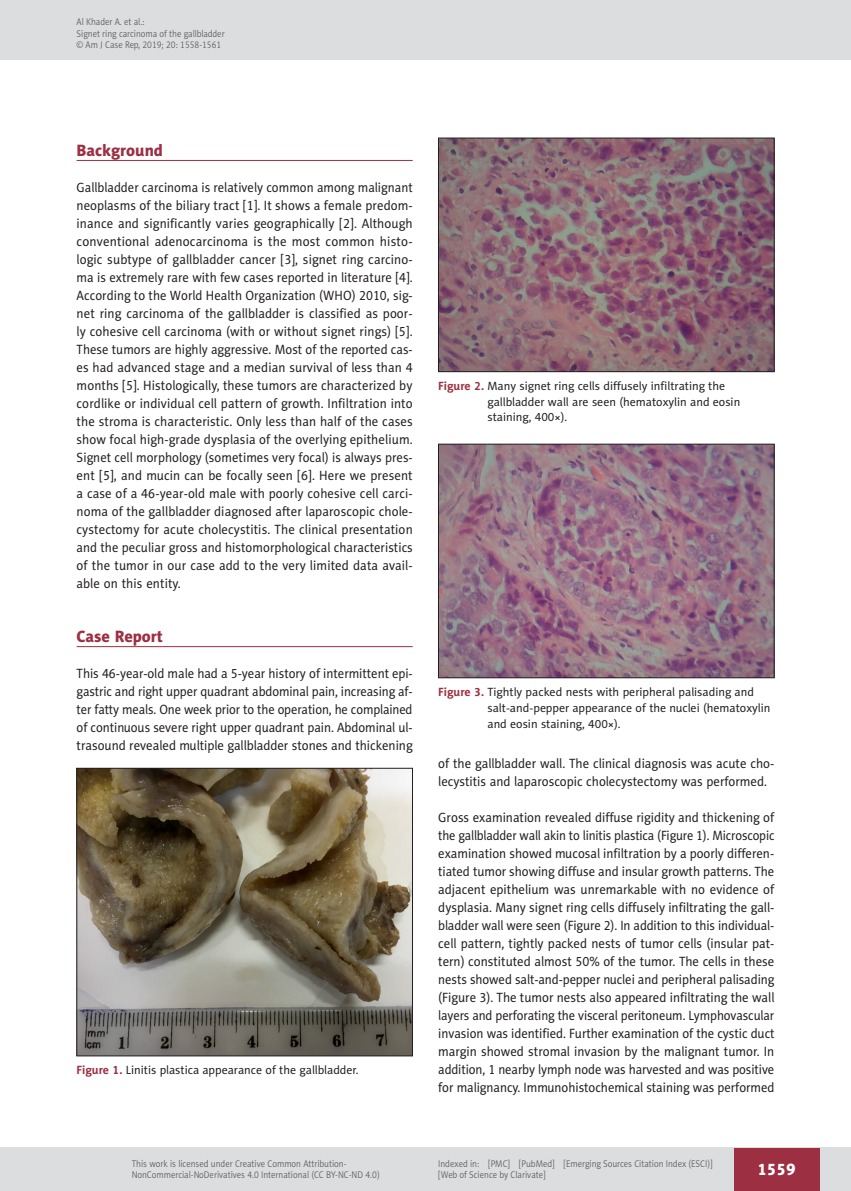
<style>
.page{position:relative;width:851px;height:1191px;background:#fff}
.page>*{position:absolute;margin:0;border:0;box-sizing:border-box;transform-origin:0 0}
.AJCR_Headline_1{font:16.5px "Naomi Sans EFN Heavy";color:#9d2f42}
.t1{font:16.5px "Naomi Sans EFN Heavy";color:#fff}
.AJCR_Body{font:13.5px/18px "Naomi Sans EFN";color:#231f20;text-align:justify;scale:.94 1}
.AJCR_Body-2{font:13.5px/18px "Naomi Sans EFN";color:#231f20;scale:.95 1}
.AJCR_Rycina_tytul{font:12px/15.8px "Naomi Sans EFN";color:#231f20}
.AJCR_pagina_zywa{font:9.75px/11.2px "Naomi Sans EFN Light";color:#57585a;scale:.9 1}
.AJCR_pagina_sygnatur{font:9.75px "Naomi Sans EFN Light";color:#57585a;scale:.9 1}
.s1{font-weight:700;color:#9d2f42}
</style>
<div class="page">
<hr style="left:77px;top:160px;width:335px;height:1px;background:#9d2f42">
<hr style="left:77px;top:646px;width:335px;height:1px;background:#9d2f42">
<img style="left:79px;top:770px;width:331px;height:284px">
<div style="left:77px;top:768px;width:335px;height:288px;border:1px solid #231f20"></div>
<img style="left:440px;top:140px;width:332px;height:230px">
<div style="left:438px;top:138px;width:336px;height:234px;border:1px solid #231f20"></div>
<img style="left:440px;top:446px;width:332px;height:230px">
<div style="left:438px;top:444px;width:336px;height:234px;border:1px solid #231f20"></div>
<div style="left:0;top:1148px;width:850px;height:43px;background:#dcdddf"></div>
<div style="left:733px;top:1147px;width:86px;height:43px;background:#9d2f42"></div>
<div style="left:0;top:0;width:850px;height:60px;background:#dcdddf"></div>
<p class="AJCR_pagina_zywa" style="left:77px;top:16px;width:166px">Al Khader A. et al.:<br>Signet ring carcinoma of the gallbladder</p>
<p class="AJCR_pagina_sygnatur" style="left:77px;top:39px;width:162px">© Am J Case Rep, 2019; 20: 1558-1561</p>
<p class="AJCR_Headline_1" style="left:77px;top:140px;width:88px">Background</p>
<p class="AJCR_Body" style="left:77px;top:178px;width:359px">Gallbladder carcinoma is relatively common among malignant neoplasms of the biliary tract [1]. It shows a female predom&shy;inance and significantly varies geographically [2]. Although conventional adenocarcinoma is the most common histo&shy;logic subtype of gallbladder cancer [3], signet ring carcino&shy;ma is extremely rare with few cases reported in literature [4].<br>According to the World Health Organization (WHO) 2010, sig&shy;net ring carcinoma of the gallbladder is classified as poor&shy;ly cohesive cell carcinoma (with or without signet rings) [5].<br>These tumors are highly aggressive. Most of the reported cas&shy;es had advanced stage and a median survival of less than 4 months [5]. Histologically, these tumors are characterized by cordlike or individual cell pattern of growth. Infiltration into the stroma is characteristic. Only less than half of the cases show focal high-grade dysplasia of the overlying epithelium.<br>Signet cell morphology (sometimes very focal) is always pres&shy;ent [5], and mucin can be focally seen [6]. Here we present a case of a 46-year-old male with poorly cohesive cell carci&shy;noma of the gallbladder diagnosed after laparoscopic chole&shy;cystectomy for acute cholecystitis. The clinical presentation and the peculiar gross and histomorphological characteristics of the tumor in our case add to the very limited data avail&shy;able on this entity.</p>
<p class="AJCR_Headline_1" style="left:77px;top:626px;width:88px">Case Report</p>
<p class="AJCR_Body" style="left:77px;top:664px;width:359px">This 46-year-old male had a 5-year history of intermittent epi&shy;gastric and right upper quadrant abdominal pain, increasing af&shy;ter fatty meals. One week prior to the operation, he complained of continuous severe right upper quadrant pain. Abdominal ul&shy;trasound revealed multiple gallbladder stones and thickening</p>
<p class="AJCR_Rycina_tytul" style="left:77px;top:1062px;width:283px"><span class="s1">Figure 1.</span> Linitis plastica appearance of the gallbladder.</p>
<p class="AJCR_Rycina_tytul" style="left:487px;top:378px;width:254px;text-indent:-49px"><span class="s1">Figure 2.</span> Many signet ring cells diffusely infiltrating the gallbladder wall are seen (hematoxylin and eosin staining, 400×).</p>
<p class="AJCR_Rycina_tytul" style="left:487px;top:684px;width:284px;text-indent:-49px"><span class="s1">Figure 3.</span> Tightly packed nests with peripheral palisading and salt-and-pepper appearance of the nuclei (hematoxylin and eosin staining, 400×).</p>
<p class="AJCR_Body-2" style="left:438px;top:754px;width:355px">of the gallbladder wall. The clinical diagnosis was acute cho&shy;lecystitis and laparoscopic cholecystectomy was performed.</p>
<p class="AJCR_Body-2" style="left:438px;top:808px;width:355px;text-align:justify">Gross examination revealed diffuse rigidity and thickening of the gallbladder wall akin to linitis plastica (Figure 1). Microscopic examination showed mucosal infiltration by a poorly differen&shy;tiated tumor showing diffuse and insular growth patterns. The adjacent epithelium was unremarkable with no evidence of dysplasia. Many signet ring cells diffusely infiltrating the gall&shy;bladder wall were seen (Figure 2). In addition to this individual&shy;cell pattern, tightly packed nests of tumor cells (insular pat&shy;tern) constituted almost 50% of the tumor. The cells in these nests showed salt-and-pepper nuclei and peripheral palisading (Figure 3). The tumor nests also appeared infiltrating the wall layers and perforating the visceral peritoneum. Lymphovascular invasion was identified. Further examination of the cystic duct margin showed stromal invasion by the malignant tumor. In addition, 1 nearby lymph node was harvested and was positive for malignancy. Immunohistochemical staining was performed</p>
<p class="AJCR_pagina_zywa" style="left:132px;top:1158px;width:277px">This work is licensed under Creative Common Attribution-<br>NonCommercial-NoDerivatives 4.0 International (CC BY-NC-ND 4.0)</p>
<p class="AJCR_pagina_zywa" style="left:438px;top:1158px;width:306px">Indexed in: [PMC] [PubMed] [Emerging Sources Citation Index (ESCI)] [Web of Science by Clarivate]</p>
<p class="t1" style="left:757px;top:1159px;width:40px">1559</p>
</div>
